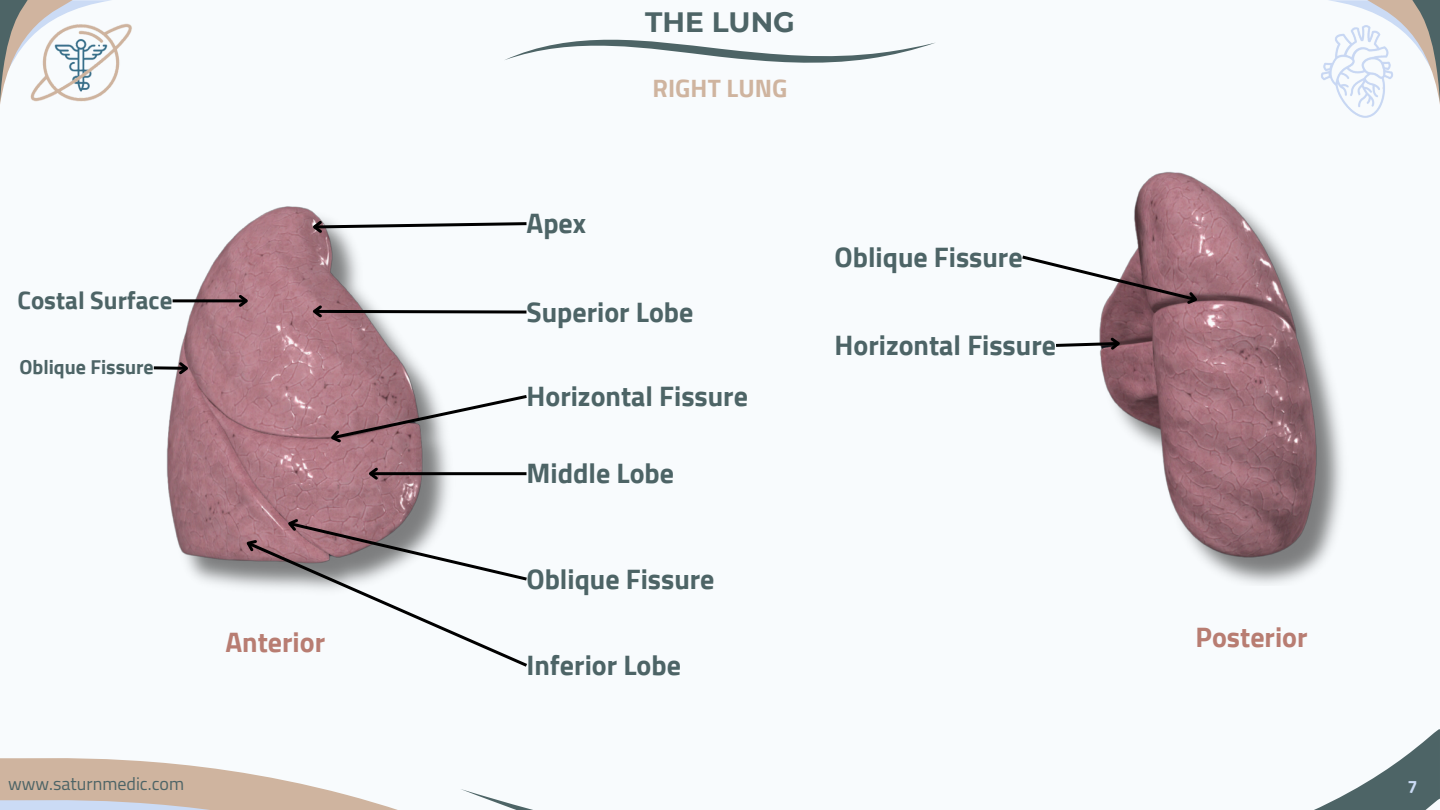
<style>
.page{position:relative;width:1440px;height:810px;background:#f8fbfd}
.page>*{position:absolute;margin:0;border:0;box-sizing:border-box;transform-origin:0 0}
.t1{font:700 28px "Cairo";color:#4d6466}
.t2{font:700 28px "Cairo";color:#b87d72}
.t3{font:700 28px "Montserrat";color:#4d6466}
.t4{font:700 25px "Cairo";color:#4d6466}
.t5{font:700 25px "Cairo";letter-spacing:.005em;color:#cfb49f}
.t6{font:700 20px "Cairo";color:#4d6466}
.t7{font:18px "Cairo";color:#4d6466}
.t8{font:700 18px "Cairo";color:#cbdbf5}
</style>
<div class="page">
<svg style="left:505px;top:40px;width:430px;height:23px"></svg>
<svg style="left:0;top:0;width:8px;height:104px"></svg>
<svg style="left:1329px;top:0;width:111px;height:104px"></svg>
<img style="left:1321px;top:18px;width:84px;height:100px">
<img style="left:8px;top:0;width:124px;height:102px">
<svg style="left:0;top:758px;width:398px;height:52px;fill:#cfb49f"></svg>
<svg style="left:461px;top:729px;width:979px;height:81px"></svg>
<img style="left:166px;top:206px;width:300px;height:381px">
<svg style="left:309px;top:303px;width:218px;height:17px"></svg>
<hr style="left:370px;top:472px;width:156px;height:3px;background:#000">
<svg style="left:365px;top:465px;width:16px;height:17px"></svg>
<img style="left:1099px;top:172px;width:244px;height:412px">
<svg style="left:309px;top:218px;width:218px;height:18px"></svg>
<svg style="left:240px;top:514px;width:287px;height:153px"></svg>
<svg style="left:326px;top:393px;width:201px;height:54px"></svg>
<hr style="left:173px;top:299px;width:73px;height:3px;background:#000">
<svg style="left:236px;top:292px;width:15px;height:18px"></svg>
<svg style="left:153px;top:359px;width:39px;height:18px"></svg>
<svg style="left:1022px;top:253px;width:181px;height:56px"></svg>
<svg style="left:1056px;top:335px;width:68px;height:18px"></svg>
<h1 class="t3" style="left:645px;top:5px;width:151px">THE LUNG</h1>
<p class="t4" style="left:17px;top:286px;width:157px">Costal Surface</p>
<h2 class="t6" style="left:20px;top:356px;width:136px">Oblique Fissure</h2>
<h2 class="t1" style="left:526px;top:207px;width:61px">Apex</h2>
<p class="t5" style="left:652px;top:74px;width:137px">RIGHT LUNG</p>
<h2 class="t1" style="left:526px;top:296px;width:168px">Superior Lobe</h2>
<h2 class="t1" style="left:526px;top:380px;width:223px">Horizontal Fissure</h2>
<h4 class="t1" style="left:526px;top:457px;width:149px">Middle Lobe</h4>
<h2 class="t1" style="left:526px;top:563px;width:190px">Oblique Fissure</h2>
<h2 class="t1" style="left:835px;top:241px;width:190px">Oblique Fissure</h2>
<h2 class="t1" style="left:835px;top:329px;width:223px">Horizontal Fissure</h2>
<h2 class="t2" style="left:225px;top:626px;width:101px">Anterior</h2>
<h2 class="t2" style="left:1196px;top:621px;width:114px">Posterior</h2>
<h2 class="t1" style="left:526px;top:649px;width:156px">Inferior Lobe</h2>
<p class="t7" style="left:8px;top:773px;width:177px">www.saturnmedic.com</p>
<h3 class="t8" style="left:1407px;top:776px;width:12px">7</h3>
</div>
